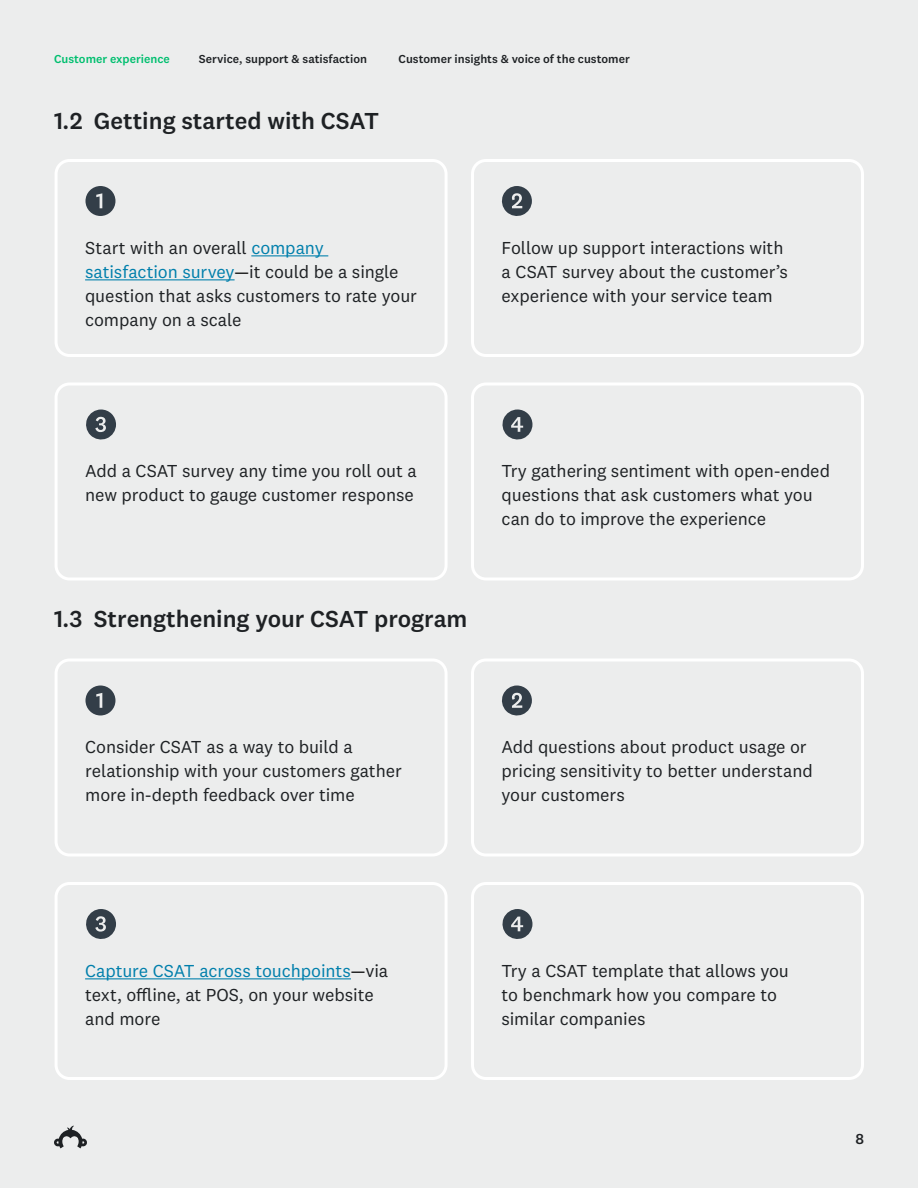
<style>
.page{position:relative;width:918px;height:1188px;background:#eceded}
.page>*{position:absolute;margin:0;border:0;box-sizing:border-box;transform-origin:0 0}
.t1{font:500 24px "National 2";color:#1e2124}
.t2{font:18px/24px "National 2";letter-spacing:-.005em;color:#1e2124}
.t3{font:500 15px "National 2";color:#1e2124}
.t4{font:500 12px "National 2";color:#1e2124}
.t5{font:500 12px "National 2";color:#00bf6f}
.s1{color:#007fac}
.s2{color:#000}
</style>
<div class="page">
<svg style="left:54px;top:1126px;width:33px;height:22px"></svg>
<div style="left:55px;top:159px;width:393px;height:198px;border:3px solid #fff;border-radius:14px"></div>
<hr style="left:251px;top:255px;width:77px;height:1px;background:#007fac">
<hr style="left:85px;top:279px;width:150px;height:1px;background:#007fac">
<svg style="left:86px;top:186px;width:29px;height:30px"></svg>
<div style="left:471px;top:159px;width:393px;height:198px;border:3px solid #fff;border-radius:14px"></div>
<svg style="left:502px;top:186px;width:30px;height:30px"></svg>
<div style="left:55px;top:382px;width:393px;height:198px;border:3px solid #fff;border-radius:14px"></div>
<svg style="left:86px;top:410px;width:30px;height:29px"></svg>
<div style="left:471px;top:382px;width:393px;height:198px;border:3px solid #fff;border-radius:14px"></div>
<svg style="left:502px;top:410px;width:30px;height:29px"></svg>
<div style="left:55px;top:658px;width:393px;height:198px;border:3px solid #fff;border-radius:14px"></div>
<svg style="left:86px;top:686px;width:29px;height:29px"></svg>
<div style="left:471px;top:658px;width:393px;height:198px;border:3px solid #fff;border-radius:14px"></div>
<svg style="left:502px;top:686px;width:30px;height:29px"></svg>
<div style="left:55px;top:882px;width:393px;height:198px;border:3px solid #fff;border-radius:14px"></div>
<hr style="left:85px;top:978px;width:266px;height:1px;background:#007fac">
<svg style="left:86px;top:909px;width:30px;height:30px"></svg>
<div style="left:471px;top:882px;width:393px;height:198px;border:3px solid #fff;border-radius:14px"></div>
<svg style="left:502px;top:909px;width:30px;height:30px"></svg>
<p class="t5" style="left:54px;top:52px;width:117px">Customer experience</p>
<p class="t4" style="left:199px;top:52px;width:170px">Service, support &amp; satisfaction</p>
<p class="t4" style="left:399px;top:52px;width:233px">Customer insights &amp; voice of the customer</p>
<h1 class="t1" style="left:54px;top:106px;width:327px">1.2 Getting started with CSAT</h1>
<p class="t2" style="left:85px;top:235px;width:333px">Start with an overall <span class="s1">company satisfaction survey</span><span class="s2">—</span>it could be a single question that asks customers to rate your company on a scale</p>
<p class="t2" style="left:502px;top:235px;width:288px">Follow up support interactions with a CSAT survey about the customer’s experience with your service team</p>
<p class="t2" style="left:85px;top:459px;width:333px">Add a CSAT survey any time you roll out a new product to gauge customer response</p>
<p class="t2" style="left:502px;top:459px;width:330px">Try gathering sentiment with open-ended questions that ask customers what you can do to improve the experience</p>
<h1 class="t1" style="left:54px;top:604px;width:415px">1.3 Strengthening your CSAT program</h1>
<p class="t2" style="left:85px;top:735px;width:318px">Consider CSAT as a way to build a relationship with your customers gather more in-depth feedback over time</p>
<p class="t2" style="left:502px;top:735px;width:313px">Add questions about product usage or pricing sensitivity to better understand your customers</p>
<p class="t2" style="left:85px;top:958px;width:305px"><span class="s1">Capture CSAT across touchpoints</span><span class="s2">—</span>via text, offline, at POS, on your website and more</p>
<p class="t2" style="left:502px;top:958px;width:289px">Try a CSAT template that allows you to benchmark how you compare to similar companies</p>
<p class="t3" style="left:855px;top:1130px;width:10px">8</p>
</div>
